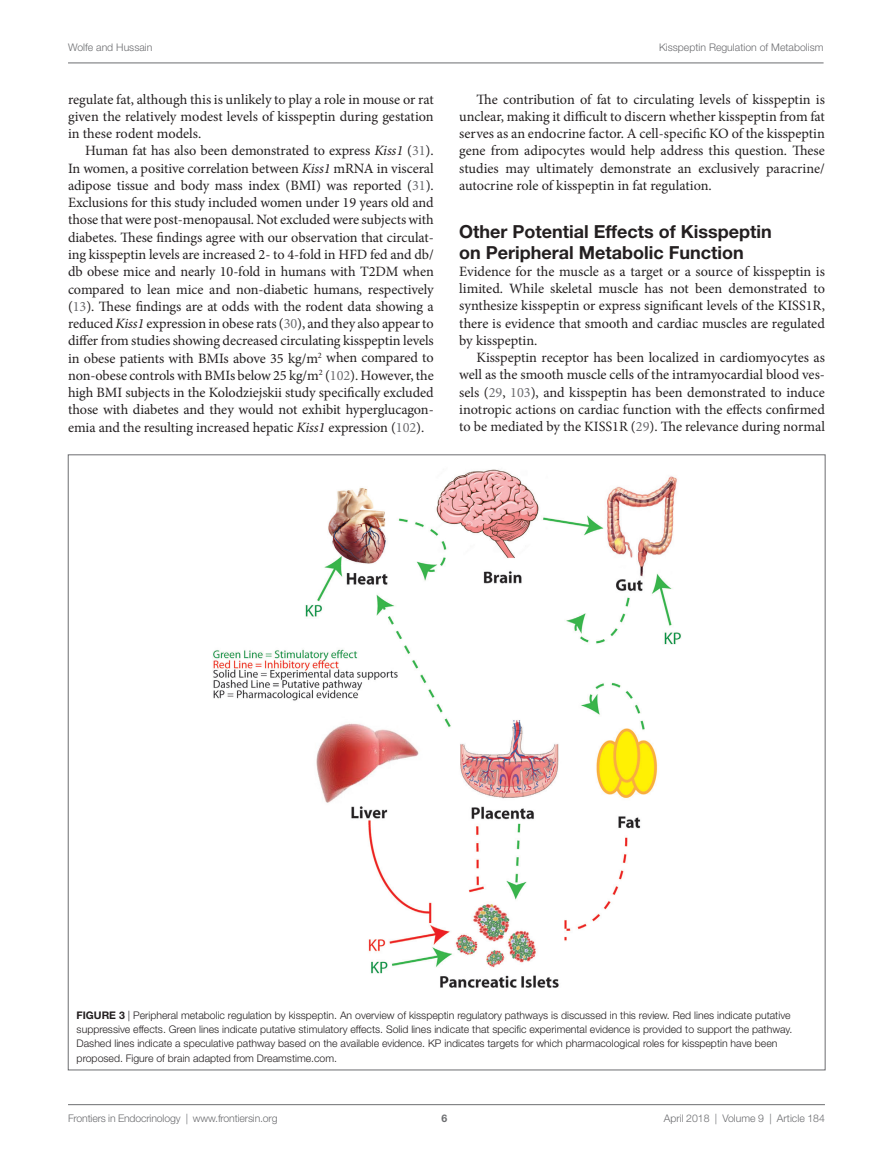
<style>
.page{position:relative;width:893px;height:1170px;background:#fff}
.page>*{position:absolute;margin:0;border:0;box-sizing:border-box;transform-origin:0 0}
.t1{font:700 18px/21px "Helvetica Neue LT Std";color:#231f20}
.t2{font:14.25px/17.2px "Minion Pro";letter-spacing:-.005em;color:#231f20;text-align:justify}
.t3{font:300 10.5px/14.2px "Helvetica Neue LT Std";color:#231f20}
.t4{font:300 10.5px "Helvetica Neue LT Std";color:#6c6d70}
.t5{font:700 10.5px "Helvetica Neue LT Std";color:#6c6d70}
.s1{font-style:italic}
.s2{color:#6c6d70}
.s3{font-weight:700}
</style>
<div class="page">
<img style="left:213px;top:469px;width:468px;height:519px">
<hr style="left:68px;top:63px;width:756px;height:1px;background:#6c6d70">
<hr style="left:68px;top:1104px;width:757px;height:1px;background:#6c6d70">
<p class="t4" style="left:68px;top:41px;width:86px">Wolfe and Hussain</p>
<p class="t4" style="left:659px;top:41px;width:166px">Kisspeptin Regulation of Metabolism</p>
<p class="t2" style="left:68px;top:90px;width:367px">regulate fat, although this is unlikely to play a role in mouse or rat given the relatively modest levels of kisspeptin during gestation in these rodent models.</p>
<p class="t2" style="left:68px;top:142px;width:367px;text-indent:17px">Human fat has also been demonstrated to express <span class="s1">Kiss1</span> (<span class="s2">31</span>).<br>In women, a positive correlation between <span class="s1">Kiss1</span> mRNA in visceral adipose tissue and body mass index (BMI) was reported (<span class="s2">31</span>).<br>Exclusions for this study included women under 19 years old and those that were post-menopausal. Not excluded were subjects with diabetes. These findings agree with our observation that circulat&shy;ing kisspeptin levels are increased 2- to 4-fold in HFD fed and db/ db obese mice and nearly 10-fold in humans with T2DM when compared to lean mice and non-diabetic humans, respectively (<span class="s2">13</span>). These findings are at odds with the rodent data showing a reduced <span class="s1">Kiss1</span> expression in obese rats (<span class="s2">30</span>), and they also appear to differ from studies showing decreased circulating kisspeptin levels in obese patients with BMIs above 35 kg/m<sup>2</sup> when compared to non-obese controls with BMIs below 25 kg/m<sup>2</sup> (<span class="s2">102</span>). However, the high BMI subjects in the Kolodziejskii study specifically excluded those with diabetes and they would not exhibit hyperglucagon&shy;emia and the resulting increased hepatic <span class="s1">Kiss1</span> expression (<span class="s2">102</span>).</p>
<p class="t2" style="left:459px;top:90px;width:367px;text-indent:17px">The contribution of fat to circulating levels of kisspeptin is unclear, making it difficult to discern whether kisspeptin from fat serves as an endocrine factor. A cell-specific KO of the kisspeptin gene from adipocytes would help address this question. These studies may ultimately demonstrate an exclusively paracrine/ autocrine role of kisspeptin in fat regulation.</p>
<p class="t1" style="left:459px;top:220px;width:314px">Other Potential Effects of Kisspeptin on Peripheral Metabolic Function</p>
<p class="t2" style="left:459px;top:263px;width:367px">Evidence for the muscle as a target or a source of kisspeptin is limited. While skeletal muscle has not been demonstrated to synthesize kisspeptin or express significant levels of the KISS1R, there is evidence that smooth and cardiac muscles are regulated by kisspeptin.</p>
<p class="t2" style="left:459px;top:349px;width:367px;text-indent:17px">Kisspeptin receptor has been localized in cardiomyocytes as well as the smooth muscle cells of the intramyocardial blood ves&shy;sels (<span class="s2">29</span>, <span class="s2">103</span>), and kisspeptin has been demonstrated to induce inotropic actions on cardiac function with the effects confirmed to be mediated by the KISS1R (<span class="s2">29</span>). The relevance during normal</p>
<p class="t3" style="left:77px;top:1007px;width:717px"><span class="s3">Figur e 3</span> | Peripheral metabolic regulation by kisspeptin. An overview of kisspeptin regulatory pathways is discussed in this review. Red lines indicate putative suppressive effects. Green lines indicate putative stimulatory effects. Solid lines indicate that specific experimental evidence is provided to support the pathway.<br>Dashed lines indicate a speculative pathway based on the available evidence. KP indicates targets for which pharmacological roles for kisspeptin have been proposed. Figure of brain adapted from Dreamstime.com.</p>
<p class="t4" style="left:68px;top:1111px;width:211px">Frontiers in Endocrinology | www.frontiersin.org</p>
<p class="t4" style="left:664px;top:1111px;width:163px">April 2018 | Volume 9 | Article 184</p>
<p class="t5" style="left:441px;top:1111px;width:7px">6</p>
</div>
